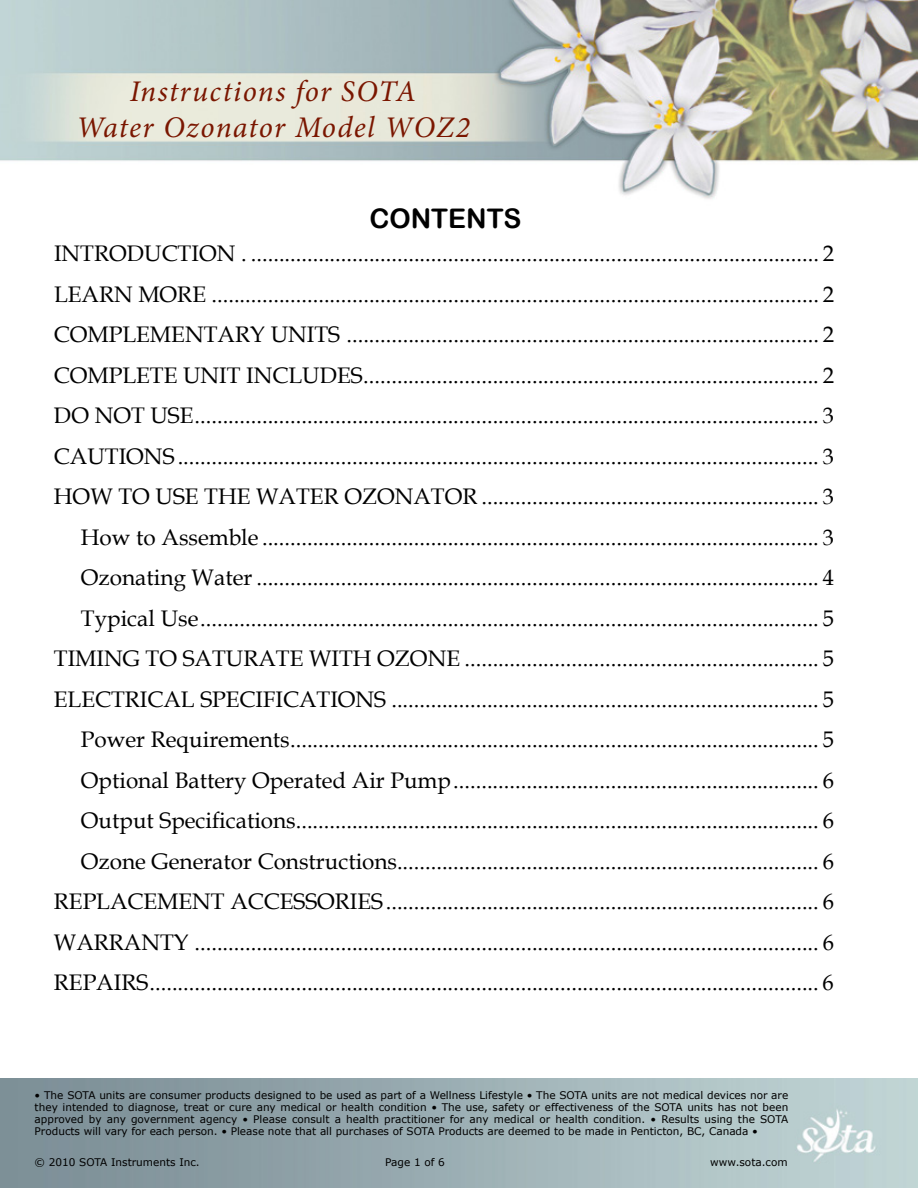
<style>
.page{position:relative;width:918px;height:1188px;background:#fff}
.page>*{position:absolute;margin:0;border:0;box-sizing:border-box;transform-origin:0 0}
.t1{font:italic 30px/36px "Minion Pro";letter-spacing:.04em;color:#7a1600;text-align:center}
.t2{font:27px "Arial Rounded MT Bold";color:#000}
.t3{font:22.5px/40.5px "Book Antiqua";color:#000;text-align:right}
.t4{font:10.5px/12px "Verdana";color:#000;text-align:justify}
</style>
<div class="page">
<img style="left:0;top:0;width:918px;height:199px">
<img style="left:0;top:1079px;width:918px;height:109px">
<h1 class="t1" style="left:76px;top:74px;width:395px">Instructions for SOTA<br>Water Ozonator Model WOZ2</h1>
<p class="t2" style="left:369px;top:202px;width:154px">CONTENTS</p>
<p class="t3" style="left:54px;top:233px;width:782px">INTRODUCTION . ..................................................................................................... 2<br>LEARN MORE ............................................................................................................ 2<br>COMPLEMENTARY UNITS .................................................................................... 2<br>COMPLETE UNIT INCLUDES................................................................................. 2<br>DO NOT USE............................................................................................................... 3<br>CAUTIONS .................................................................................................................. 3<br>HOW TO USE THE WATER OZONATOR ............................................................ 3<br>How to Assemble ................................................................................................... 3<br>Ozonating Water .................................................................................................... 4<br>Typical Use.............................................................................................................. 5<br>TIMING TO SATURATE WITH OZONE ............................................................... 5<br>ELECTRICAL SPECIFICATIONS ............................................................................ 5<br>Power Requirements.............................................................................................. 5<br>Optional Battery Operated Air Pump................................................................. 6<br>Output Specifications............................................................................................. 6<br>Ozone Generator Constructions........................................................................... 6<br>REPLACEMENT ACCESSORIES............................................................................. 6<br>WARRANTY ............................................................................................................... 6<br>REPAIRS....................................................................................................................... 6</p>
<p class="t4" style="left:35px;top:1089px;width:755px">• The SOTA units are consumer products designed to be used as part of a Wellness Lifestyle • The SOTA units are not medical devices nor are they intended to diagnose, treat or cure any medical or health condition • The use, safety or effectiveness of the SOTA units has not been approved by any government agency • Please consult a health practitioner for any medical or health condition. • Results using the SOTA Products will vary for each person. • Please note that all purchases of SOTA Products are deemed to be made in Penticton, BC, Canada •</p>
<p class="t4" style="left:35px;top:1155px;width:167px">© 2010 SOTA Instruments Inc.</p>
<p class="t4" style="left:385px;top:1155px;width:61px">Page 1 of 6</p>
<p class="t4" style="left:710px;top:1155px;width:79px">www.sota.com</p>
</div>
